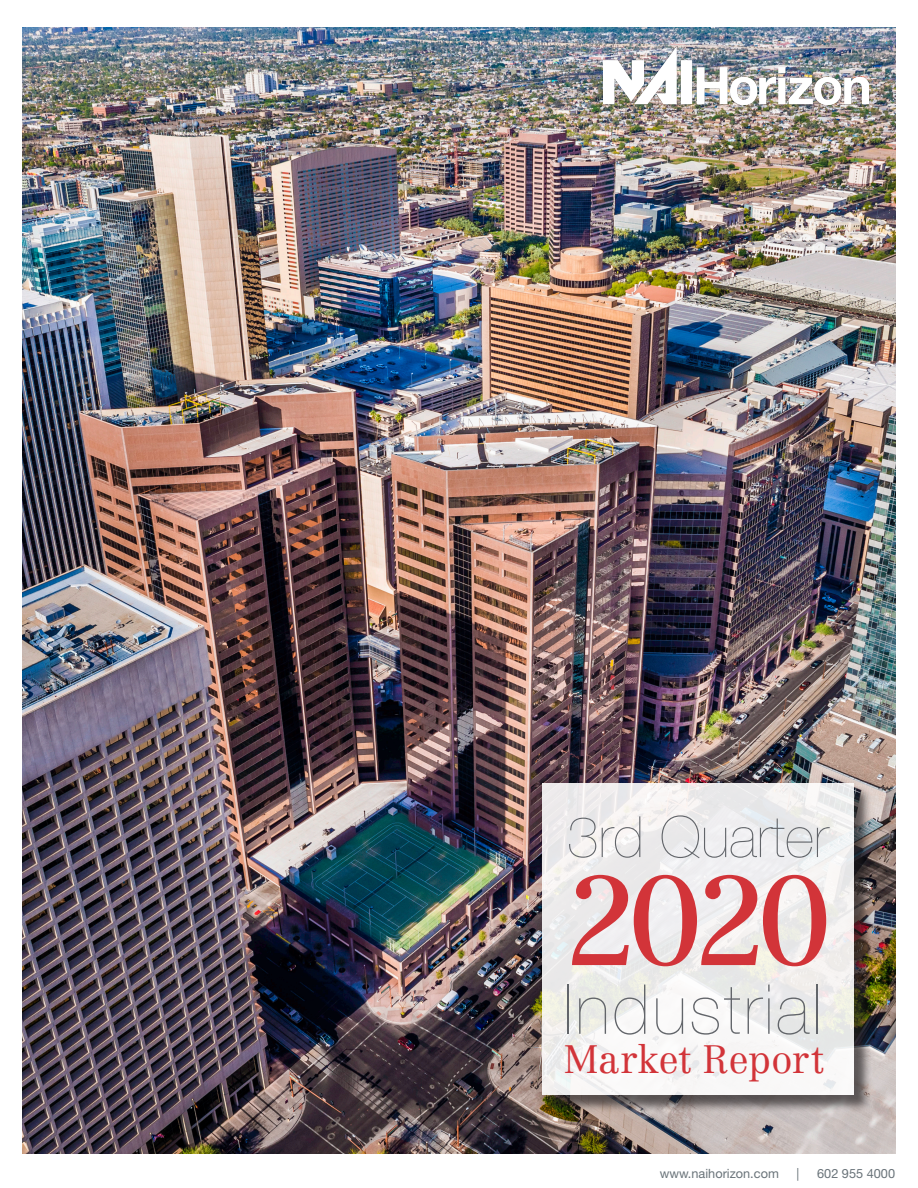
<style>
.page{position:relative;width:918px;height:1188px;background:#fff}
.page>*{position:absolute;margin:0;border:0;box-sizing:border-box;transform-origin:0 0}
.t1{font:124.95px "Centennial LT Std";color:#d23439}
.t2{font:200 69px "Helvetica Neue LT Std";letter-spacing:.04em;color:#62656a}
.t3{font:200 57px "Helvetica Neue LT Std";color:#62656a}
.t4{font:300 39px "Centennial LT Std";letter-spacing:-.01em;color:#d23439}
.t5{font:12.75px "Helvetica Neue LT Std";color:#697379}
</style>
<div class="page">
<img style="left:23px;top:27px;width:872px;height:1126px">
<img style="left:603px;top:47px;width:266px;height:58px">
<div style="left:544px;top:785px;width:328px;height:328px;background:#231f20;opacity:.75"></div>
<div style="left:542px;top:783px;width:311px;height:311px;background:#f0eff0"></div>
<h3 class="t3" style="left:567px;top:804px;width:263px">3rd Quarter</h3>
<h1 class="t1" style="left:564px;top:847px;width:269px">2020</h1>
<h2 class="t2" style="left:564px;top:970px;width:259px">Industrial</h2>
<h3 class="t4" style="left:564px;top:1036px;width:262px">Market Report</h3>
<p class="t5" style="left:660px;top:1166px;width:121px">www.naihorizon.com</p>
<p class="t5" style="left:797px;top:1166px;width:4px">|</p>
<p class="t5" style="left:817px;top:1166px;width:79px">602 955 4000</p>
</div>
